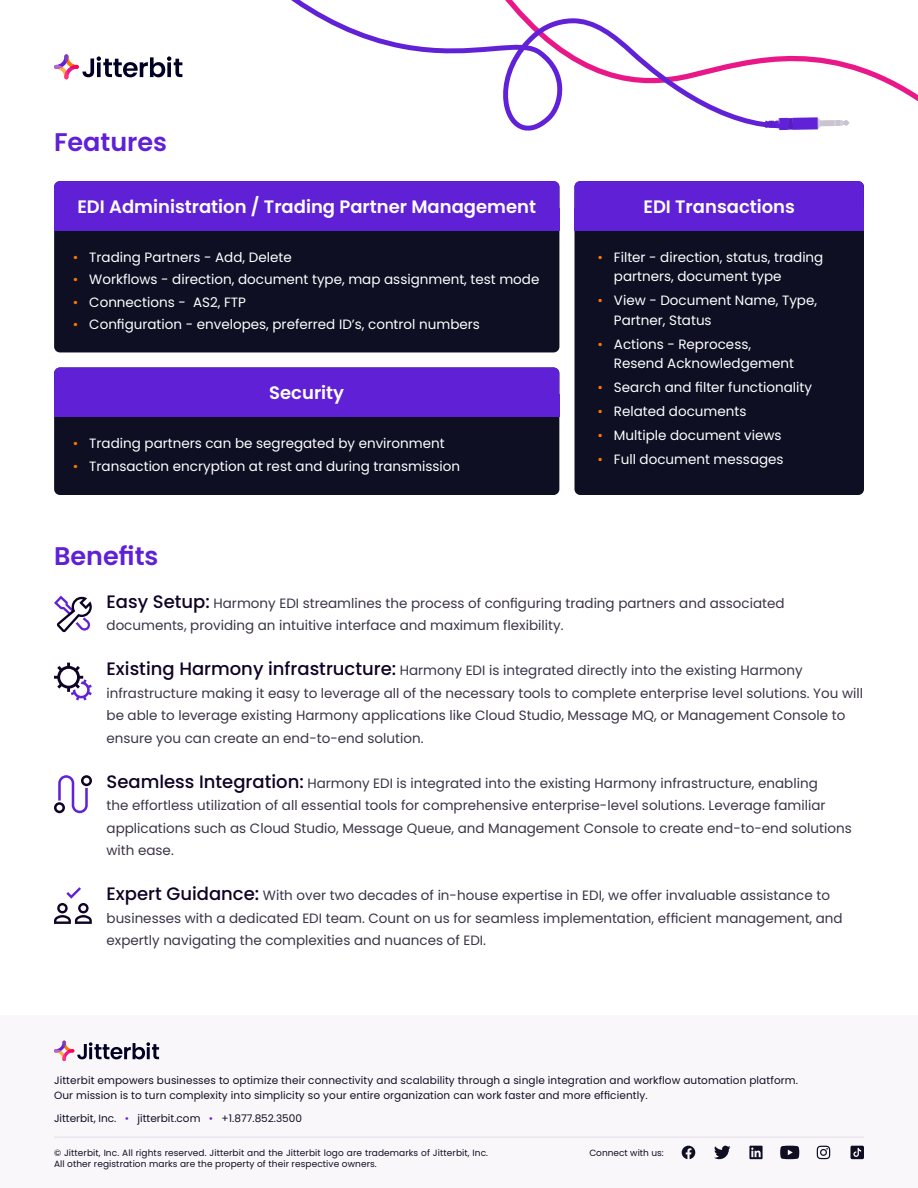
<style>
.page{position:relative;width:918px;height:1188px;background:#fff}
.page>*{position:absolute;margin:0;border:0;box-sizing:border-box;transform-origin:0 0}
.t1{font:600 25.5px "Poppins";color:#6020d6}
.t2{font:600 18px "Poppins";color:#fff}
.t3{font:13.5px/22.5px "Poppins";color:#3b3448}
.t4{font:13.5px/19.5px "Poppins";color:#fff}
.t5{font:10.5px/15px "Poppins";letter-spacing:.01em;color:#0e0f23}
.t6{font:9px "Poppins";letter-spacing:.01em;color:#0e0f23}
.s1{color:#fa7800}
.s2{font-weight:500;font-size:18px;color:#0f0225}
.s3{color:#6020d6}
</style>
<div class="page">
<div style="left:0;top:1016px;width:918px;height:172px;background:#faf7fb"></div>
<hr style="left:54px;top:1137px;width:810px;height:1px;background:#e0dee5">
<svg style="left:682px;top:1146px;width:13px;height:13px"></svg>
<svg style="left:714px;top:1146px;width:17px;height:13px"></svg>
<svg style="left:749px;top:1146px;width:14px;height:13px"></svg>
<svg style="left:784px;top:1145px;width:16px;height:15px"></svg>
<svg style="left:780px;top:1146px;width:19px;height:13px"></svg>
<svg style="left:816px;top:1145px;width:15px;height:15px"></svg>
<svg style="left:817px;top:1146px;width:13px;height:13px"></svg>
<svg style="left:850px;top:1146px;width:14px;height:13px"></svg>
<svg style="left:54px;top:1041px;width:105px;height:20px"></svg>
<div style="left:54px;top:181px;width:505px;height:171px;background:#0e0f23;border-radius:6px"></div>
<div style="left:54px;top:208px;width:505px;height:23px;background:#6020d6"></div>
<div style="left:54px;top:181px;width:505px;height:44px;background:#6020d6;border-radius:6px"></div>
<svg style="left:795px;top:56px;width:123px;height:46px"></svg>
<svg style="left:291px;top:0;width:504px;height:131px"></svg>
<div style="left:820px;top:120px;width:15px;height:6px;background:#c9c4cf"></div>
<svg style="left:835px;top:120px;width:14px;height:6px"></svg>
<div style="left:788px;top:118px;width:5px;height:12px;background:#591cc4"></div>
<div style="left:793px;top:117px;width:25px;height:13px;background:#6121d6"></div>
<div style="left:779px;top:118px;width:10px;height:12px;background:#6121d6"></div>
<svg style="left:765px;top:118px;width:15px;height:12px"></svg>
<svg style="left:818px;top:118px;width:2px;height:11px"></svg>
<svg style="left:54px;top:54px;width:128px;height:25px"></svg>
<div style="left:575px;top:181px;width:289px;height:314px;background:#0e0f23;border-radius:6px"></div>
<div style="left:574px;top:208px;width:290px;height:23px;background:#6020d6"></div>
<div style="left:574px;top:181px;width:290px;height:44px;background:#6020d6;border-radius:6px"></div>
<div style="left:54px;top:367px;width:505px;height:128px;background:#0e0f23;border-radius:6px"></div>
<div style="left:54px;top:395px;width:505px;height:22px;background:#6020d6"></div>
<div style="left:54px;top:367px;width:505px;height:44px;background:#6020d6;border-radius:6px"></div>
<svg style="left:54px;top:775px;width:38px;height:38px"></svg>
<svg style="left:54px;top:887px;width:38px;height:37px"></svg>
<svg style="left:54px;top:596px;width:38px;height:36px"></svg>
<svg style="left:54px;top:663px;width:38px;height:37px"></svg>
<h1 class="t1" style="left:54px;top:127px;width:115px">Features</h1>
<h2 class="t2" style="left:77px;top:196px;width:460px">EDI Administration / Trading Partner Management</h2>
<p class="t4" style="left:73px;top:247px;width:220px"><span class="s1">•</span> Trading Partners - Add, Delete</p>
<p class="t4" style="left:73px;top:270px;width:468px"><span class="s1">•</span> Workflows - direction, document type, map assignment, test mode</p>
<p class="t4" style="left:73px;top:292px;width:175px"><span class="s1">•</span> Connections - AS2, FTP</p>
<p class="t4" style="left:73px;top:315px;width:409px"><span class="s1">•</span> Configuration - envelopes, preferred ID’s, control numbers</p>
<h2 class="t2" style="left:269px;top:382px;width:76px">Security</h2>
<p class="t4" style="left:73px;top:434px;width:373px"><span class="s1">•</span> Trading partners can be segregated by environment</p>
<p class="t4" style="left:73px;top:457px;width:389px"><span class="s1">•</span> Transaction encryption at rest and during transmission</p>
<h2 class="t2" style="left:643px;top:196px;width:153px">EDI Transactions</h2>
<p class="t4" style="left:614px;top:247px;width:211px;text-indent:-16px"><span class="s1">•</span> Filter - direction, status, trading partners, document type</p>
<p class="t4" style="left:614px;top:291px;width:205px;text-indent:-16px"><span class="s1">•</span> View - Document Name, Type,<br>Partner, Status</p>
<p class="t4" style="left:614px;top:334px;width:182px;text-indent:-16px"><span class="s1">•</span> Actions - Reprocess,<br>Resend Acknowledgement</p>
<p class="t4" style="left:597px;top:378px;width:216px"><span class="s1">•</span> Search and filter functionality</p>
<p class="t4" style="left:597px;top:402px;width:151px"><span class="s1">•</span> Related documents</p>
<p class="t4" style="left:597px;top:426px;width:186px"><span class="s1">•</span> Multiple document views</p>
<p class="t4" style="left:597px;top:450px;width:188px"><span class="s1">•</span> Full document messages</p>
<h1 class="t1" style="left:54px;top:542px;width:106px">Benefits</h1>
<p class="t3" style="left:107px;top:592px;width:680px"><span class="s2">Easy Setup:</span> Harmony EDI streamlines the process of configuring trading partners and associated documents, providing an intuitive interface and maximum flexibility.</p>
<p class="t3" style="left:107px;top:660px;width:758px"><span class="s2">Existing Harmony infrastructure:</span> Harmony EDI is integrated directly into the existing Harmony infrastructure making it easy to leverage all of the necessary tools to complete enterprise level solutions. You will be able to leverage existing Harmony applications like Cloud Studio, Message MQ, or Management Console to ensure you can create an end-to-end solution.</p>
<p class="t3" style="left:107px;top:772px;width:747px"><span class="s2">Seamless Integration:</span> Harmony EDI is integrated into the existing Harmony infrastructure, enabling<br>the effortless utilization of all essential tools for comprehensive enterprise-level solutions. Leverage familiar applications such as Cloud Studio, Message Queue, and Management Console to create end-to-end solutions with ease.</p>
<p class="t3" style="left:107px;top:885px;width:738px"><span class="s2">Expert Guidance:</span> With over two decades of in-house expertise in EDI, we offer invaluable assistance to businesses with a dedicated EDI team. Count on us for seamless implementation, efficient management, and expertly navigating the complexities and nuances of EDI.</p>
<p class="t5" style="left:54px;top:1073px;width:745px">Jitterbit empowers businesses to optimize their connectivity and scalability through a single integration and workflow automation platform.<br>Our mission is to turn complexity into simplicity so your entire organization can work faster and more efficiently.</p>
<p class="t5" style="left:54px;top:1111px;width:250px">Jitterbit, Inc. <span class="s3">•</span> jitterbit.com <span class="s3">•</span> +1.877.852.3500</p>
<p class="t6" style="left:54px;top:1149px;width:436px">© Jitterbit, Inc. All rights reserved. Jitterbit and the Jitterbit logo are trademarks of Jitterbit, Inc.</p>
<p class="t6" style="left:589px;top:1147px;width:76px">Connect with us:</p>
<p class="t6" style="left:54px;top:1160px;width:324px">All other registration marks are the property of their respective owners.</p>
</div>
